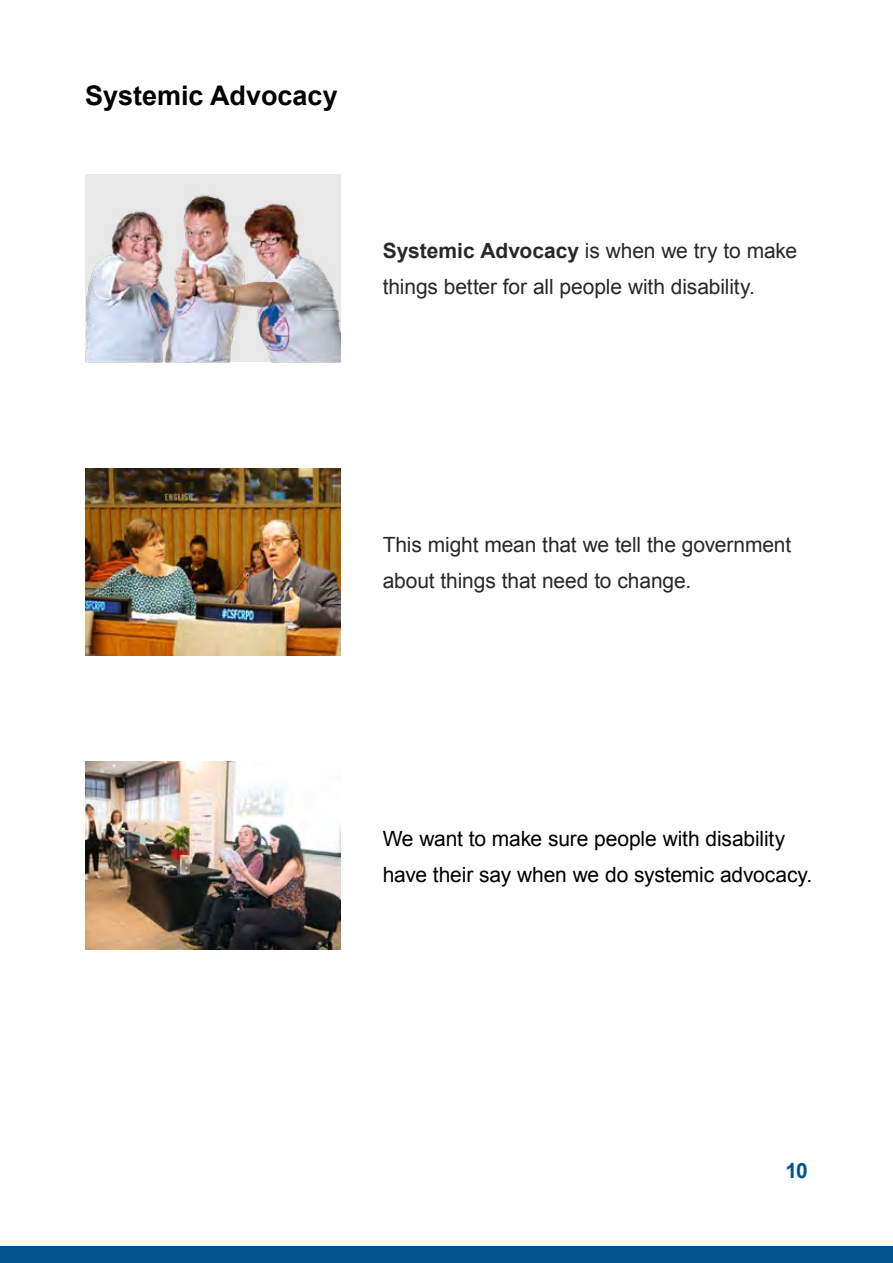
<style>
.page{position:relative;width:893px;height:1263px;background:#fff}
.page>*{position:absolute;margin:0;border:0;box-sizing:border-box;transform-origin:0 0}
.t1{font:700 27px "Arial";color:#000}
.t2{font:21px/36px "Arial";letter-spacing:-.005em;color:#292829}
.t3{font:21px/36px "Arial";letter-spacing:-.01em;color:#000}
.t4{font:700 21px "Arial";color:#005591}
.s1{font-weight:700}
</style>
<div class="page">
<div style="left:0;top:1246px;width:893px;height:17px;background:#005591"></div>
<img style="left:85px;top:175px;width:255px;height:187px">
<img style="left:85px;top:762px;width:255px;height:187px">
<img style="left:85px;top:468px;width:255px;height:187px">
<h1 class="t1" style="left:85px;top:77px;width:254px">Systemic Advocacy</h1>
<p class="t2" style="left:383px;top:233px;width:416px"><span class="s1">Systemic Advocacy</span> is when we try to make things better for all people with disability.</p>
<p class="t2" style="left:383px;top:527px;width:410px">This might mean that we tell the government about things that need to change.</p>
<p class="t3" style="left:383px;top:821px;width:431px">We want to make sure people with disability have their say when we do systemic advocacy.</p>
<p class="t4" style="left:785px;top:1157px;width:24px">10</p>
</div>
